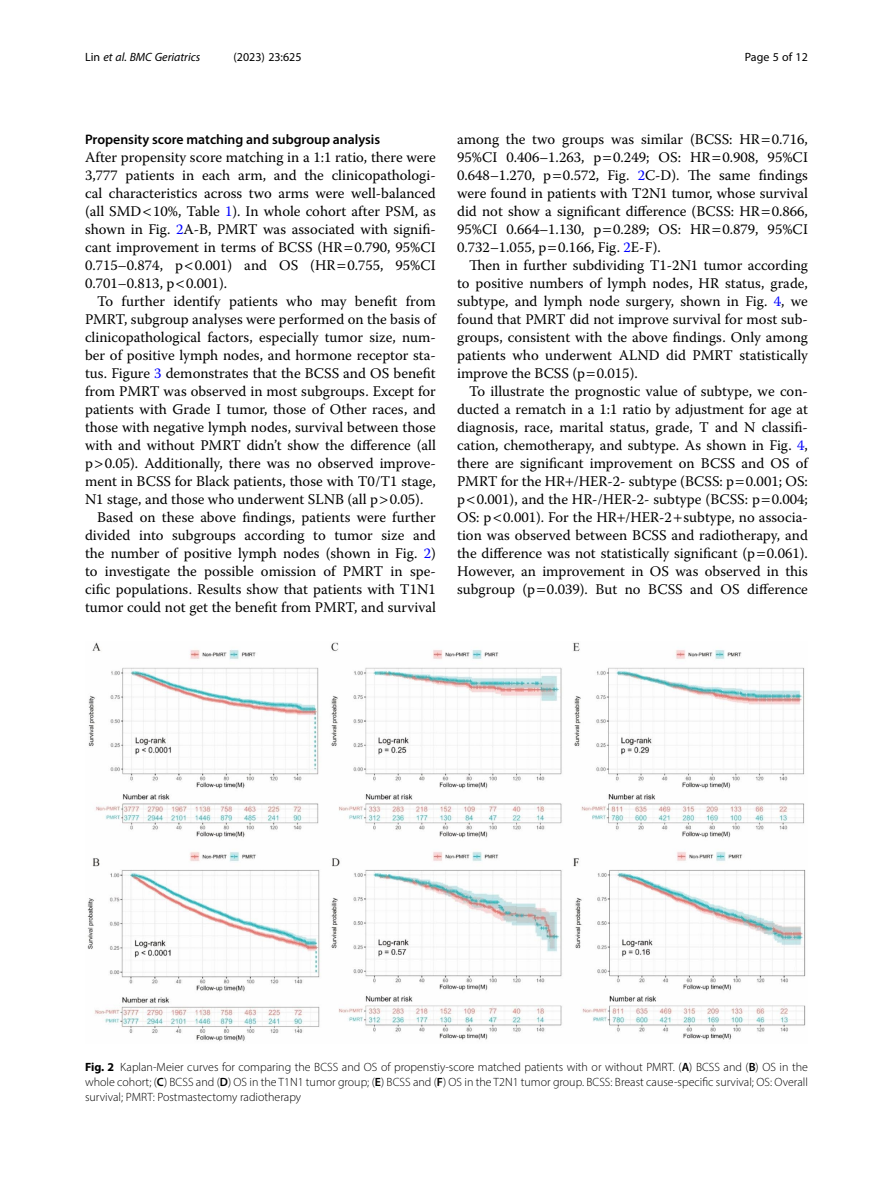
<style>
.page{position:relative;width:893px;height:1191px;background:#fff}
.page>*{position:absolute;margin:0;border:0;box-sizing:border-box;transform-origin:0 0}
.Body_Text_Indent{font:14.7px/18px "Warnock Pro";color:#000;text-align:justify}
.Body_Text{font:14.7px/18px "Warnock Pro";color:#000;text-align:justify}
.Head_2{font:600 13.8px "Myriad Pro";color:#000}
.Figure_Caption{font:300 12px/15px "Myriad Pro";color:#000;text-align:justify}
.t1{font:italic 12px "Myriad Pro";color:#000}
.t2{font:12px "Myriad Pro";color:#000}
.s1{font-style:normal}
.s2{color:#00f}
.s3{font-weight:700}
.s4{font-weight:600}
</style>
<div class="page">
<img style="left:87px;top:642px;width:719px;height:399px">
<p class="t1" style="left:85px;top:50px;width:117px"><span class="s1">Lin</span> et al. BMC Geriatrics</p>
<p class="t2" style="left:234px;top:50px;width:70px">(2023) 23:625</p>
<p class="t2" style="left:745px;top:50px;width:65px">Page 5 of 12</p>
<p class="Head_2" style="left:85px;top:131px;width:297px">Propensity score matching and subgroup analysis</p>
<p class="Body_Text" style="left:85px;top:148px;width:352px">After propensity score matching in a 1:1 ratio, there were 3,777 patients in each arm, and the clinicopathologi&shy;cal characteristics across two arms were well-balanced (all SMD 10%, Table <span class="s2">1</span>). In whole cohort after PSM, as shown in Fig. <span class="s2">2</span>A-B, PMRT was associated with signifi&shy;cant improvement in terms of BCSS (HR 0.790, 95%CI 0.715–0.874, p 0.001) and OS (HR 0.755, 95%CI 0.701–0.813, p 0.001).</p>
<p class="Body_Text_Indent" style="left:85px;top:292px;width:352px;text-indent:12px">To further identify patients who may benefit from PMRT, subgroup analyses were performed on the basis of clinicopathological factors, especially tumor size, num&shy;ber of positive lymph nodes, and hormone receptor sta&shy;tus. Figure <span class="s2">3</span> demonstrates that the BCSS and OS benefit from PMRT was observed in most subgroups. Except for patients with Grade I tumor, those of Other races, and those with negative lymph nodes, survival between those with and without PMRT didn’t show the difference (all p 0.05). Additionally, there was no observed improve&shy;ment in BCSS for Black patients, those with T0/T1 stage, N1 stage, and those who underwent SLNB (all p 0.05).</p>
<p class="Body_Text_Indent" style="left:85px;top:508px;width:352px;text-indent:12px">Based on these above findings, patients were further divided into subgroups according to tumor size and the number of positive lymph nodes (shown in Fig. <span class="s2">2</span>) to investigate the possible omission of PMRT in spe&shy;cific populations. Results show that patients with T1N1 tumor could not get the benefit from PMRT, and survival</p>
<p class="Body_Text_Indent" style="left:457px;top:130px;width:352px">among the two groups was similar (BCSS: HR 0.716, 95%CI 0.406–1.263, p 0.249; OS: HR 0.908, 95%CI 0.648–1.270, p 0.572, Fig. <span class="s2">2</span>C-D). The same findings were found in patients with T2N1 tumor, whose survival did not show a significant difference (BCSS: HR 0.866, 95%CI 0.664–1.130, p 0.289; OS: HR 0.879, 95%CI 0.732–1.055, p 0.166, Fig. <span class="s2">2</span>E-F).</p>
<p class="Body_Text_Indent" style="left:457px;top:256px;width:352px;text-indent:12px">Then in further subdividing T1-2N1 tumor according to positive numbers of lymph nodes, HR status, grade, subtype, and lymph node surgery, shown in Fig. <span class="s2">4</span>, we found that PMRT did not improve survival for most sub&shy;groups, consistent with the above findings. Only among patients who underwent ALND did PMRT statistically improve the BCSS (p 0.015).</p>
<p class="Body_Text_Indent" style="left:457px;top:382px;width:352px;text-indent:12px">To illustrate the prognostic value of subtype, we con&shy;ducted a rematch in a 1:1 ratio by adjustment for age at diagnosis, race, marital status, grade, T and N classifi&shy;cation, chemotherapy, and subtype. As shown in Fig. <span class="s2">4</span>, there are significant improvement on BCSS and OS of PMRT for the HR /HER-2- subtype (BCSS: p 0.001; OS: p 0.001), and the HR-/HER-2- subtype (BCSS: p 0.004; OS: p 0.001). For the HR /HER-2 subtype, no associa&shy;tion was observed between BCSS and radiotherapy, and the difference was not statistically significant (p 0.061).<br>However, an improvement in OS was observed in this subgroup (p 0.039). But no BCSS and OS difference</p>
<p class="Figure_Caption" style="left:85px;top:1059px;width:724px"><span class="s3">Fig. 2</span> Kaplan-Meier curves for comparing the BCSS and OS of propenstiy-score matched patients with or without PMRT. (<span class="s4">A</span>) BCSS and (<span class="s4">B</span>) OS in the whole cohort; (<span class="s4">C</span>) BCSS and (<span class="s4">D</span>) OS in the T1N1 tumor group; (<span class="s4">E</span>) BCSS and (<span class="s4">F</span>) OS in the T2N1 tumor group. BCSS: Breast cause-specific survival; OS: Overall survival; PMRT: Postmastectomy radiotherapy</p>
</div>
